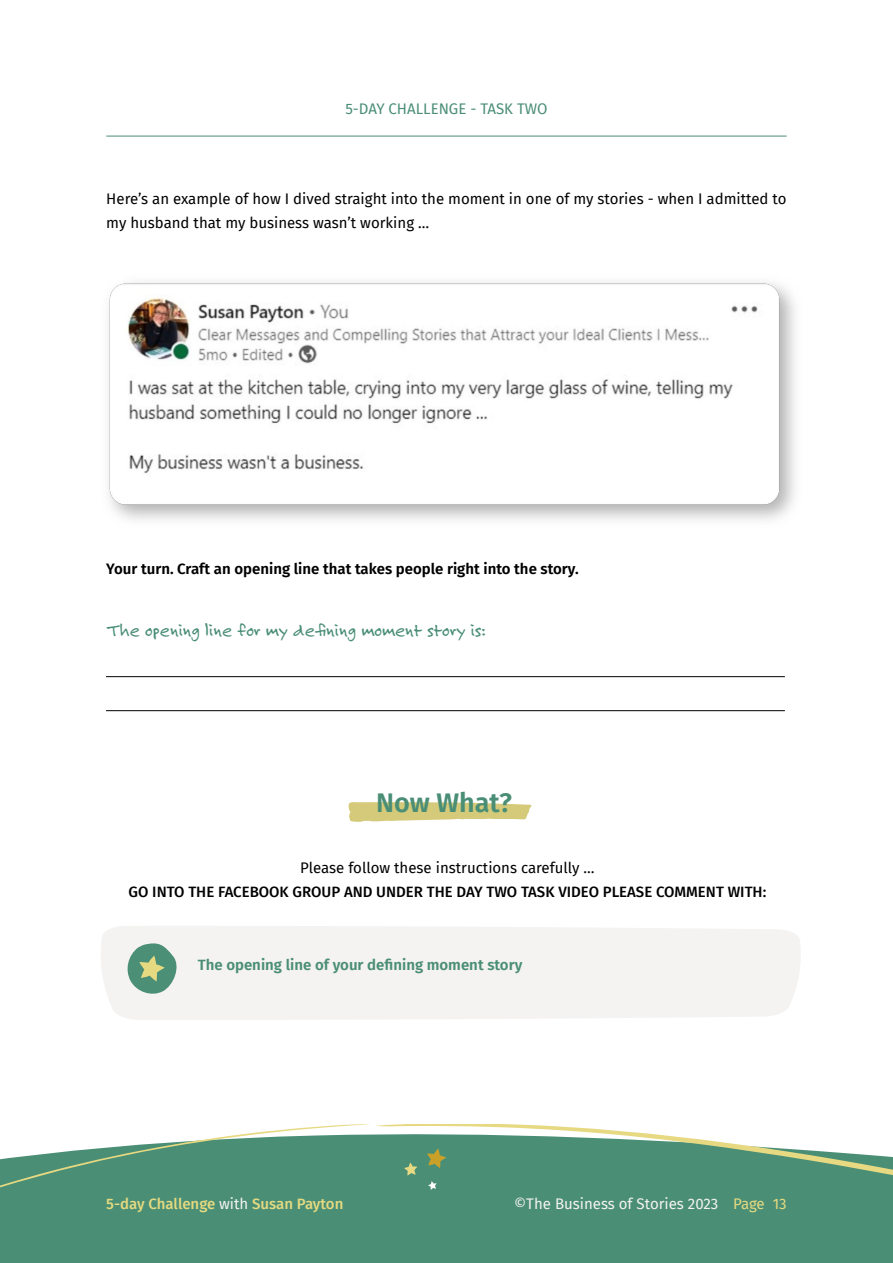
<style>
.page{position:relative;width:893px;height:1263px;background:#fff}
.page>*{position:absolute;margin:0;border:0;box-sizing:border-box;transform-origin:0 0}
.t1{font:600 27px "Fira Sans";color:#4a8e76}
.t2{font:19.5px "Felt Tip Roman";color:#4a8e76}
.t3{font:15px/24px "Fira Sans";color:#000}
.t4{font:500 15px "Fira Sans";color:#000}
.t5{font:600 15px "Fira Sans";color:#000}
.t6{font:600 15px "Fira Sans";color:#4a8e76}
.t7{font:15px "Fira Sans";color:#f5f3f2}
.t8{font:500 15px "Fira Sans";color:#e5da81}
.t9{font:15px "Fira Sans";color:#4a8e76}
.s1{font-weight:400;color:#f5f3f2}
.s2{color:#e5da81}
</style>
<div class="page">
<svg style="left:0;top:1124px;width:893px;height:139px;background:#639e86"></svg>
<svg style="left:427px;top:1148px;width:19px;height:20px"></svg>
<svg style="left:404px;top:1162px;width:13px;height:13px"></svg>
<svg style="left:428px;top:1181px;width:9px;height:9px"></svg>
<hr style="left:106px;top:136px;width:681px;height:1px;background:#4a8e76">
<img style="left:108px;top:282px;width:688px;height:239px">
<hr style="left:106px;top:676px;width:679px;height:1px;background:#000">
<hr style="left:106px;top:710px;width:679px;height:1px;background:#000">
<svg style="left:348px;top:802px;width:184px;height:20px;background:#dbd28f"></svg>
<div style="left:101px;top:926px;width:700px;height:94px;background:#f5f3f2"></div>
<svg style="left:125px;top:941px;width:56px;height:56px"></svg>
<p class="t9" style="left:345px;top:97px;width:204px">5-DAY CHALLENGE - TASK TWO</p>
<p class="t3" style="left:106px;top:187px;width:682px">Here’s an example of how I dived straight into the moment in one of my stories - when I admitted to my husband that my business wasn’t working …</p>
<p class="t5" style="left:106px;top:556px;width:474px">Your turn. Craft an opening line that takes people right into the story.</p>
<h2 class="t2" style="left:107px;top:618px;width:380px">The opening line for my defining moment story is:</h2>
<h1 class="t1" style="left:376px;top:780px;width:137px">Now What?</h1>
<p class="t3" style="left:300px;top:855px;width:296px">Please follow these instructions carefully …</p>
<p class="t4" style="left:129px;top:879px;width:639px">GO INTO THE FACEBOOK GROUP AND UNDER THE DAY TWO TASK VIDEO PLEASE COMMENT WITH:</p>
<p class="t6" style="left:198px;top:952px;width:326px">The opening line of your defining moment story</p>
<p class="t8" style="left:106px;top:1192px;width:239px">5-day Challenge <span class="s1">with</span> Susan Payton</p>
<p class="t7" style="left:514px;top:1192px;width:274px">©The Business of Stories 2023 <span class="s2">Page 13</span></p>
</div>
